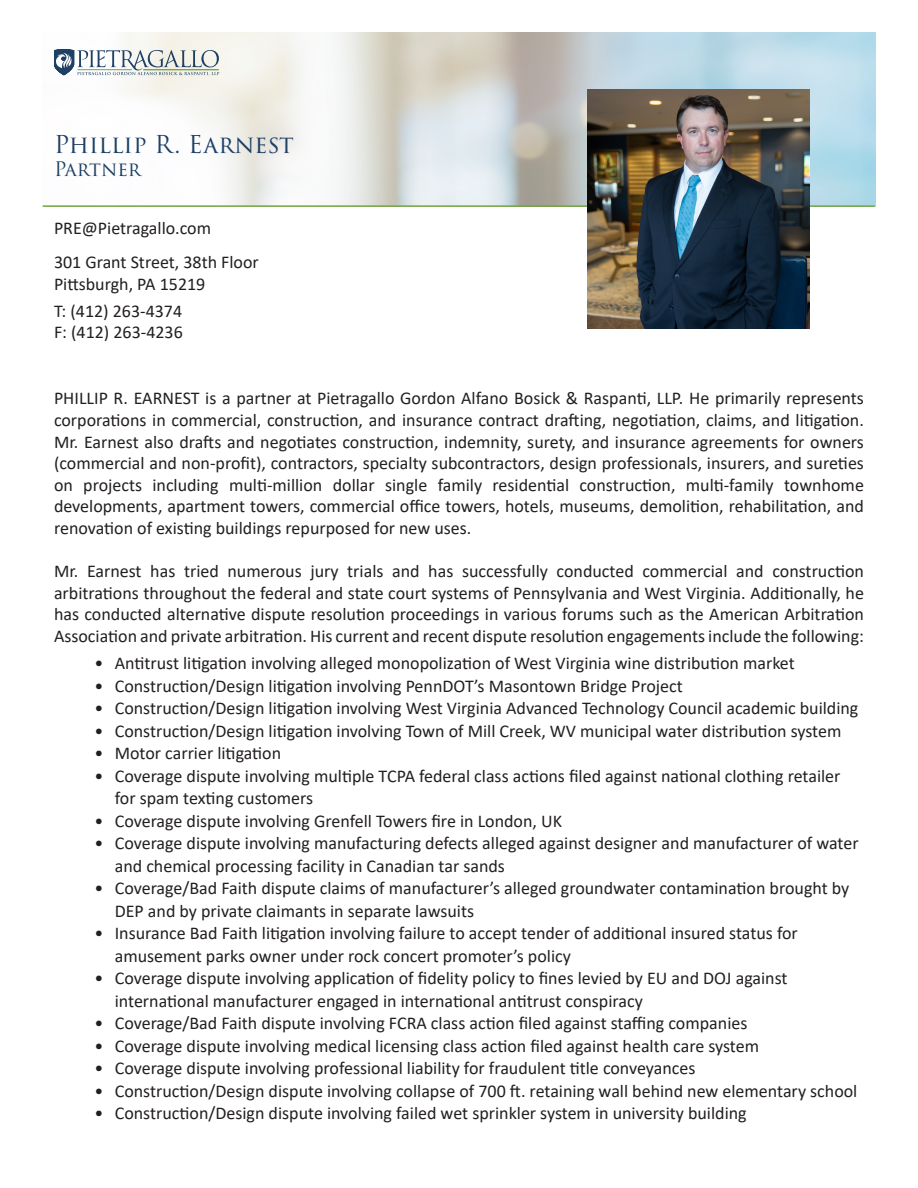
<style>
.page{position:relative;width:918px;height:1188px;background:#fff}
.page>*{position:absolute;margin:0;border:0;box-sizing:border-box;transform-origin:0 0}
.t1{font:24px "Trajan Pro 3";color:#1d4064}
.t2{font:19.5px "Trajan Pro 3";letter-spacing:-.01em;color:#1d4064}
.t3{font:18px/21.6px "Calibri";color:#231f20}
</style>
<div class="page">
<img style="left:55px;top:32px;width:820px;height:173px">
<svg style="left:54px;top:50px;width:165px;height:26px"></svg>
<hr style="left:43px;top:205px;width:832px;height:2px;background:#75a440">
<img style="left:588px;top:90px;width:222px;height:238px">
<p class="t1" style="left:54px;top:128px;width:241px">Phillip R. Earnest</p>
<p class="t2" style="left:54px;top:156px;width:88px">Partner</p>
<p class="t3" style="left:54px;top:217px;width:159px">PRE@Pietragallo.com</p>
<p class="t3" style="left:54px;top:251px;width:206px">301 Grant Street, 38th Floor</p>
<p class="t3" style="left:54px;top:272px;width:153px">Pittsburgh, PA 15219</p>
<p class="t3" style="left:54px;top:299px;width:130px">T: (412) 263-4374</p>
<p class="t3" style="left:54px;top:321px;width:130px">F: (412) 263-4236</p>
<p class="t3" style="left:54px;top:387px;width:812px;text-align:justify">PHILLIP R. EARNEST is a partner at Pietragallo Gordon Alfano Bosick &amp; Raspanti, LLP. He primarily represents corporations in commercial, construction, and insurance contract drafting, negotiation, claims, and litigation.<br>Mr. Earnest also drafts and negotiates construction, indemnity, surety, and insurance agreements for owners (commercial and non-profit), contractors, specialty subcontractors, design professionals, insurers, and sureties on projects including multi-million dollar single family residential construction, multi-family townhome developments, apartment towers, commercial office towers, hotels, museums, demolition, rehabilitation, and renovation of existing buildings repurposed for new uses.</p>
<p class="t3" style="left:54px;top:560px;width:812px;text-align:justify">Mr. Earnest has tried numerous jury trials and has successfully conducted commercial and construction arbitrations throughout the federal and state court systems of Pennsylvania and West Virginia. Additionally, he has conducted alternative dispute resolution proceedings in various forums such as the American Arbitration Association and private arbitration. His current and recent dispute resolution engagements include the following:</p>
<p class="t3" style="left:94px;top:652px;width:702px">• Antitrust litigation involving alleged monopolization of West Virginia wine distribution market</p>
<p class="t3" style="left:94px;top:674px;width:590px">• Construction/Design litigation involving PennDOT’s Masontown Bridge Project</p>
<p class="t3" style="left:94px;top:697px;width:765px">• Construction/Design litigation involving West Virginia Advanced Technology Council academic building</p>
<p class="t3" style="left:94px;top:719px;width:748px">• Construction/Design litigation involving Town of Mill Creek, WV municipal water distribution system</p>
<p class="t3" style="left:94px;top:742px;width:188px">• Motor carrier litigation</p>
<p class="t3" style="left:115px;top:764px;width:727px;line-height:22.5px;text-indent:-20px">• Coverage dispute involving multiple TCPA federal class actions filed against national clothing retailer for spam texting customers</p>
<p class="t3" style="left:94px;top:809px;width:469px">• Coverage dispute involving Grenfell Towers fire in London, UK</p>
<p class="t3" style="left:115px;top:831px;width:745px;line-height:22.5px;text-indent:-20px">• Coverage dispute involving manufacturing defects alleged against designer and manufacturer of water and chemical processing facility in Canadian tar sands</p>
<p class="t3" style="left:115px;top:876px;width:736px;line-height:22.5px;text-indent:-20px">• Coverage/Bad Faith dispute claims of manufacturer’s alleged groundwater contamination brought by<br>DEP and by private claimants in separate lawsuits</p>
<p class="t3" style="left:115px;top:921px;width:685px;line-height:22.5px;text-indent:-20px">• Insurance Bad Faith litigation involving failure to accept tender of additional insured status for amusement parks owner under rock concert promoter’s policy</p>
<p class="t3" style="left:115px;top:966px;width:674px;line-height:22.5px;text-indent:-20px">• Coverage dispute involving application of fidelity policy to fines levied by EU and DOJ against international manufacturer engaged in international antitrust conspiracy</p>
<p class="t3" style="left:94px;top:1012px;width:654px">• Coverage/Bad Faith dispute involving FCRA class action filed against staffing companies</p>
<p class="t3" style="left:94px;top:1034px;width:666px">• Coverage dispute involving medical licensing class action filed against health care system</p>
<p class="t3" style="left:94px;top:1057px;width:602px">• Coverage dispute involving professional liability for fraudulent title conveyances</p>
<p class="t3" style="left:94px;top:1079px;width:764px">• Construction/Design dispute involving collapse of 700 ft. retaining wall behind new elementary school</p>
<p class="t3" style="left:94px;top:1102px;width:654px">• Construction/Design dispute involving failed wet sprinkler system in university building</p>
</div>
